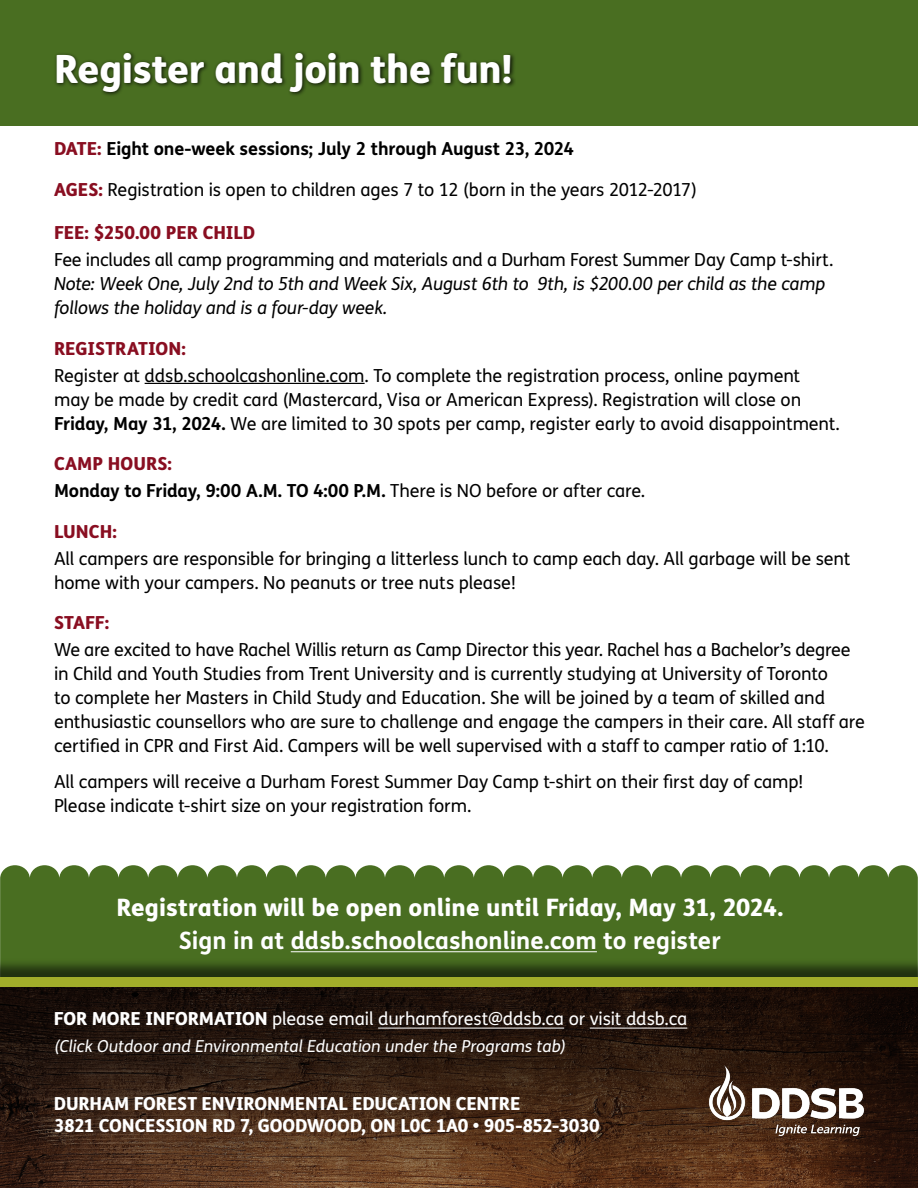
<style>
.page{position:relative;width:918px;height:1188px;background:#fff}
.page>*{position:absolute;margin:0;border:0;box-sizing:border-box;transform-origin:0 0}
.t1{font:800 39px "FS Me";letter-spacing:-.01em;color:#fff}
.t2{font:800 24px "FS Me";color:#fff}
.t3{font:700 24px "FS Me";color:#fff}
.t4{font:18px/24px "FS Me";letter-spacing:-.01em;color:#000}
.t5{font:italic 18px/24px "FS Me";letter-spacing:-.01em;color:#000}
.t6{font:700 18px "FS Me";letter-spacing:-.01em;color:#000}
.t7{font:800 18px "FS Me";letter-spacing:-.01em;color:#fff}
.t8{font:18px "FS Me";letter-spacing:-.005em;color:#fff}
.FS_Me_Heavy_12_18_red{font:800 18px "FS Me";color:#890e21}
.t9{font:16.5px "FS Me";color:#fff}
.s1{font-weight:800;color:#890e21}
.s2{font-style:normal}
.s3{font-weight:700}
.s4{font-weight:400}
.s5{font-weight:800}
</style>
<div class="page">
<div style="left:0;top:865px;width:918px;height:92px;background:#496e21"></div>
<div style="left:0;top:957px;width:918px;height:231px;background:#000;opacity:.55"></div>
<div style="left:0;top:0;width:918px;height:126px;background:#496e21"></div>
<svg style="left:0;top:987px;width:918px;height:201px;background:#372113"></svg>
<div style="left:0;top:977px;width:918px;height:10px;background:#a2ae2a"></div>
<div style="left:54px;top:50px;width:462px;height:47px;background:#000;opacity:.75"></div>
<hr style="left:145px;top:383px;width:220px;height:1px;background:#000">
<hr style="left:291px;top:951px;width:306px;height:1px;background:#fff">
<hr style="left:378px;top:1028px;width:186px;height:1px;background:#fff">
<hr style="left:590px;top:1028px;width:97px;height:1px;background:#fff">
<img style="left:707px;top:1064px;width:159px;height:73px">
<h2 class="t1" style="left:54px;top:38px;width:461px">Register and join the fun!</h2>
<h3 class="t6" style="left:54px;top:135px;width:522px"><span class="s1">DATE:</span> Eight one-week sessions; July 2 through August 23, 2024</h3>
<h3 class="t4" style="left:54px;top:177px;width:644px"><span class="s1">AGES:</span> Registration is open to children ages 7 to 12 (born in the years 2012-2017)</h3>
<h3 class="FS_Me_Heavy_12_18_red" style="left:54px;top:218px;width:203px">FEE: $250.00 PER CHILD</h3>
<p class="t5" style="left:54px;top:247px;width:781px"><span class="s2">Fee includes all camp programming and materials and a Durham Forest Summer Day Camp t-shirt.<br></span>Note: Week One, July 2nd to 5th and Week Six, August 6th to 9th, is $200.00 per child as the camp follows the holiday and is a four-day week.</p>
<h3 class="FS_Me_Heavy_12_18_red" style="left:54px;top:334px;width:133px">REGISTRATION:</h3>
<p class="t4" style="left:54px;top:363px;width:748px">Register at ddsb.schoolcashonline.com. To complete the registration process, online payment</p>
<p class="t4" style="left:54px;top:387px;width:749px">may be made by credit card (Mastercard, Visa or American Express). Registration will close on</p>
<p class="t4" style="left:54px;top:411px;width:787px"><span class="s3">Friday, May 31, 2024.</span> We are limited to 30 spots per camp, register early to avoid disappointment.</p>
<h3 class="FS_Me_Heavy_12_18_red" style="left:54px;top:449px;width:119px">CAMP HOURS:</h3>
<p class="t6" style="left:54px;top:477px;width:593px">Monday to Friday, 9:00 A.M. TO 4:00 P.M. <span class="s4">There is NO before or after care.</span></p>
<h3 class="FS_Me_Heavy_12_18_red" style="left:54px;top:517px;width:64px">LUNCH:</h3>
<p class="t4" style="left:54px;top:546px;width:798px">All campers are responsible for bringing a litterless lunch to camp each day. All garbage will be sent home with your campers. No peanuts or tree nuts please!</p>
<h2 class="FS_Me_Heavy_12_18_red" style="left:54px;top:608px;width:57px">STAFF:</h2>
<p class="t4" style="left:54px;top:637px;width:812px">We are excited to have Rachel Willis return as Camp Director this year. Rachel has a Bachelor’s degree in Child and Youth Studies from Trent University and is currently studying at University of Toronto<br>to complete her Masters in Child Study and Education. She will be joined by a team of skilled and enthusiastic counsellors who are sure to challenge and engage the campers in their care. All staff are certified in CPR and First Aid. Campers will be well supervised with a staff to camper ratio of 1:10.</p>
<p class="t4" style="left:54px;top:769px;width:751px">All campers will receive a Durham Forest Summer Day Camp t-shirt on their first day of camp!<br>Please indicate t-shirt size on your registration form.</p>
<p class="t2" style="left:116px;top:888px;width:668px">Registration will be open online until Friday, May 31, 2024.</p>
<p class="t3" style="left:179px;top:922px;width:543px">Sign in at ddsb.schoolcashonline.com to register</p>
<p class="t8" style="left:54px;top:1006px;width:635px"><span class="s5">FOR MORE INFORMATION</span> please email durhamforest@ddsb.ca or visit ddsb.ca</p>
<p class="t9" style="left:54px;top:1035px;width:516px">(Click Outdoor and Environmental Education under the Programs tab)</p>
<p class="t7" style="left:54px;top:1089px;width:468px">DURHAM FOREST ENVIRONMENTAL EDUCATION CENTRE</p>
<p class="t7" style="left:54px;top:1112px;width:547px">3821 CONCESSION RD 7, GOODWOOD, ON L0C 1A0 • 905-852-3030</p>
</div>
